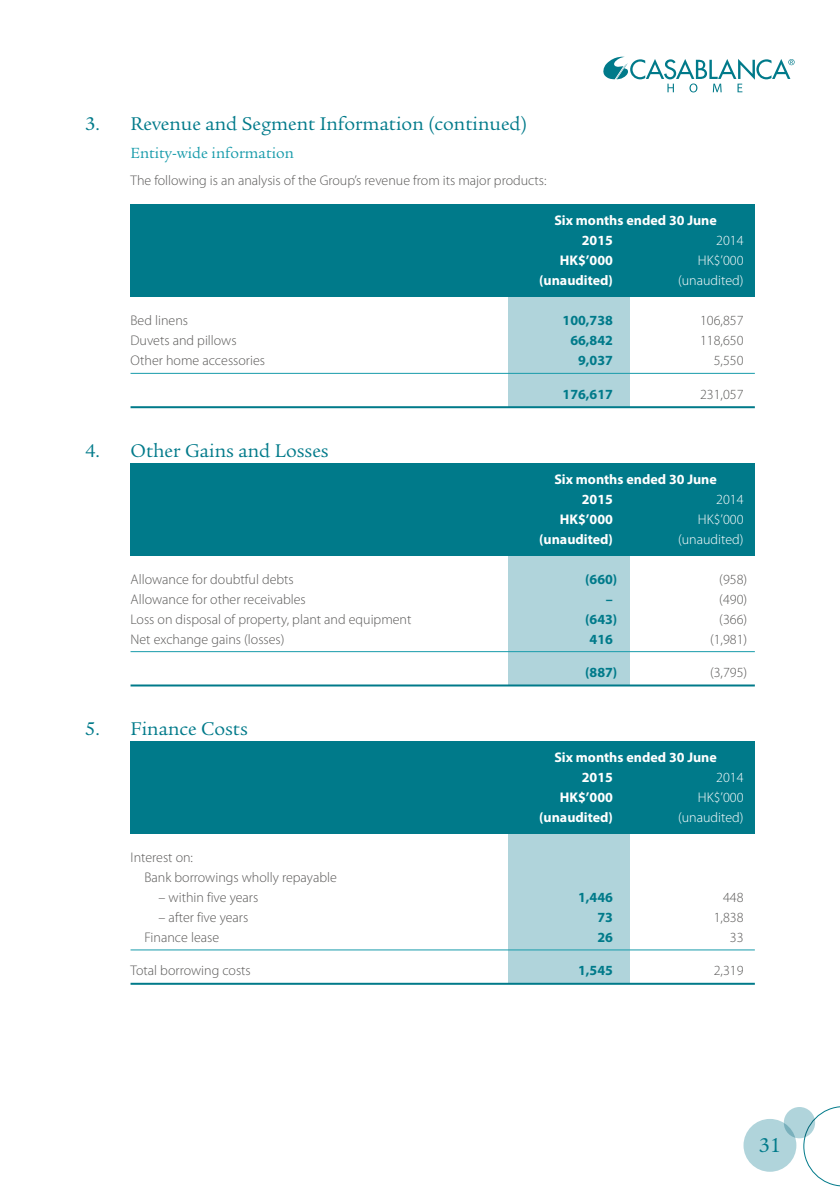
<style>
.page{position:relative;width:840px;height:1191px;background:#fff}
.page>*{position:absolute;margin:0;border:0;box-sizing:border-box;transform-origin:0 0}
.t1{font:21.6px "Legacy Serif Std";color:#007a8a}
.t2{font:20px "Legacy Serif Std";color:#007a8a}
.t3{font:16px "Legacy Serif Std";color:#179baa}
.t4{font:300 14px/20px "Myriad Pro";color:#595857}
.t5{font:700 14px/20px "Myriad Pro";color:#fff}
.t6{font:300 14px "Myriad Pro";color:#fff}
.t7{font:700 14px "Myriad Pro";color:#007a8a}
</style>
<div class="page">
<svg style="left:603px;top:56px;width:191px;height:36px"></svg>
<div style="left:743px;top:1119px;width:53px;height:52px;background:#b0d4db;border-radius:50%"></div>
<svg style="left:783px;top:1107px;width:31px;height:31px"></svg>
<svg style="left:803px;top:1106px;width:36px;height:80px"></svg>
<div style="left:507px;top:275px;width:121px;height:132px;background:#b0d4db"></div>
<div style="left:507px;top:534px;width:121px;height:152px;background:#b0d4db"></div>
<div style="left:507px;top:811px;width:121px;height:172px;background:#b0d4db"></div>
<div style="left:130px;top:204px;width:624px;height:93px;background:#007a8a"></div>
<div style="left:130px;top:463px;width:624px;height:92px;background:#007a8a"></div>
<div style="left:130px;top:740px;width:624px;height:93px;background:#007a8a"></div>
<hr style="left:130px;top:373px;width:624px;height:1px;background:#179baa">
<hr style="left:130px;top:406px;width:624px;height:2px;background:#007a8a">
<hr style="left:130px;top:651px;width:624px;height:1px;background:#179baa">
<hr style="left:130px;top:684px;width:624px;height:2px;background:#007a8a">
<hr style="left:130px;top:949px;width:624px;height:1px;background:#179baa">
<hr style="left:130px;top:982px;width:624px;height:2px;background:#007a8a">
<h2 class="t2" style="left:85px;top:112px;width:443px">3. Revenue and Segment Information (continued)</h2>
<p class="t3" style="left:130px;top:144px;width:165px">Entity-wide information</p>
<p class="t4" style="left:130px;top:170px;width:417px">The following is an analysis of the Group’s revenue from its major products:</p>
<p class="t5" style="left:581px;top:210px;width:136px;text-indent:-27px">Six months ended 30 June<br>2015</p>
<p class="t6" style="left:715px;top:232px;width:29px">2014</p>
<p class="t5" style="left:559px;top:250px;width:54px">HK$’000</p>
<p class="t6" style="left:697px;top:252px;width:47px">HK$’000</p>
<p class="t5" style="left:539px;top:270px;width:75px">(unaudited)</p>
<p class="t6" style="left:677px;top:272px;width:67px">(unaudited)</p>
<p class="t4" style="left:130px;top:310px;width:59px">Bed linens</p>
<p class="t7" style="left:562px;top:311px;width:52px">100,738</p>
<p class="t4" style="left:699px;top:310px;width:45px">106,857</p>
<p class="t4" style="left:130px;top:331px;width:107px">Duvets and pillows</p>
<p class="t7" style="left:570px;top:331px;width:44px">66,842</p>
<p class="t4" style="left:699px;top:331px;width:45px">118,650</p>
<p class="t4" style="left:130px;top:351px;width:136px">Other home accessories</p>
<p class="t7" style="left:578px;top:351px;width:36px">9,037</p>
<p class="t4" style="left:713px;top:351px;width:31px">5,550</p>
<p class="t7" style="left:562px;top:385px;width:52px">176,617</p>
<p class="t4" style="left:699px;top:384px;width:45px">231,057</p>
<h2 class="t2" style="left:85px;top:439px;width:245px">4. Other Gains and Losses</h2>
<p class="t5" style="left:581px;top:468px;width:136px;text-indent:-27px">Six months ended 30 June<br>2015</p>
<p class="t6" style="left:715px;top:490px;width:29px">2014</p>
<p class="t5" style="left:559px;top:508px;width:54px">HK$’000</p>
<p class="t6" style="left:697px;top:510px;width:47px">HK$’000</p>
<p class="t5" style="left:539px;top:528px;width:75px">(unaudited)</p>
<p class="t6" style="left:677px;top:530px;width:67px">(unaudited)</p>
<p class="t4" style="left:130px;top:569px;width:165px">Allowance for doubtful debts</p>
<p class="t7" style="left:585px;top:570px;width:34px">(660)</p>
<p class="t4" style="left:718px;top:569px;width:29px">(958)</p>
<p class="t4" style="left:130px;top:589px;width:177px">Allowance for other receivables</p>
<p class="t7" style="left:605px;top:590px;width:8px">–</p>
<p class="t4" style="left:718px;top:589px;width:29px">(490)</p>
<p class="t4" style="left:130px;top:609px;width:282px">Loss on disposal of property, plant and equipment</p>
<p class="t7" style="left:585px;top:610px;width:34px">(643)</p>
<p class="t4" style="left:718px;top:609px;width:29px">(366)</p>
<p class="t4" style="left:130px;top:629px;width:155px">Net exchange gains (losses)</p>
<p class="t7" style="left:589px;top:630px;width:25px">416</p>
<p class="t4" style="left:709px;top:629px;width:39px">(1,981)</p>
<p class="t7" style="left:585px;top:663px;width:34px">(887)</p>
<p class="t4" style="left:709px;top:662px;width:39px">(3,795)</p>
<h2 class="t2" style="left:85px;top:717px;width:164px">5. Finance Costs</h2>
<p class="t5" style="left:581px;top:746px;width:136px;text-indent:-27px">Six months ended 30 June<br>2015</p>
<p class="t6" style="left:715px;top:769px;width:29px">2014</p>
<p class="t5" style="left:559px;top:786px;width:54px">HK$’000</p>
<p class="t6" style="left:697px;top:789px;width:47px">HK$’000</p>
<p class="t5" style="left:539px;top:806px;width:75px">(unaudited)</p>
<p class="t6" style="left:677px;top:809px;width:67px">(unaudited)</p>
<p class="t4" style="left:144px;top:847px;width:194px;text-indent:-14px">Interest on:<br>Bank borrowings wholly repayable</p>
<p class="t4" style="left:158px;top:887px;width:101px">– within five years</p>
<p class="t7" style="left:578px;top:888px;width:36px">1,446</p>
<p class="t4" style="left:722px;top:887px;width:22px">448</p>
<p class="t4" style="left:158px;top:907px;width:91px">– after five years</p>
<p class="t7" style="left:597px;top:908px;width:17px">73</p>
<p class="t4" style="left:713px;top:907px;width:31px">1,838</p>
<p class="t4" style="left:144px;top:927px;width:76px">Finance lease</p>
<p class="t7" style="left:597px;top:928px;width:17px">26</p>
<p class="t4" style="left:729px;top:927px;width:15px">33</p>
<p class="t4" style="left:130px;top:960px;width:122px">Total borrowing costs</p>
<p class="t7" style="left:578px;top:961px;width:36px">1,545</p>
<p class="t4" style="left:713px;top:960px;width:31px">2,319</p>
<h1 class="t1" style="left:758px;top:1133px;width:24px">31</h1>
</div>
